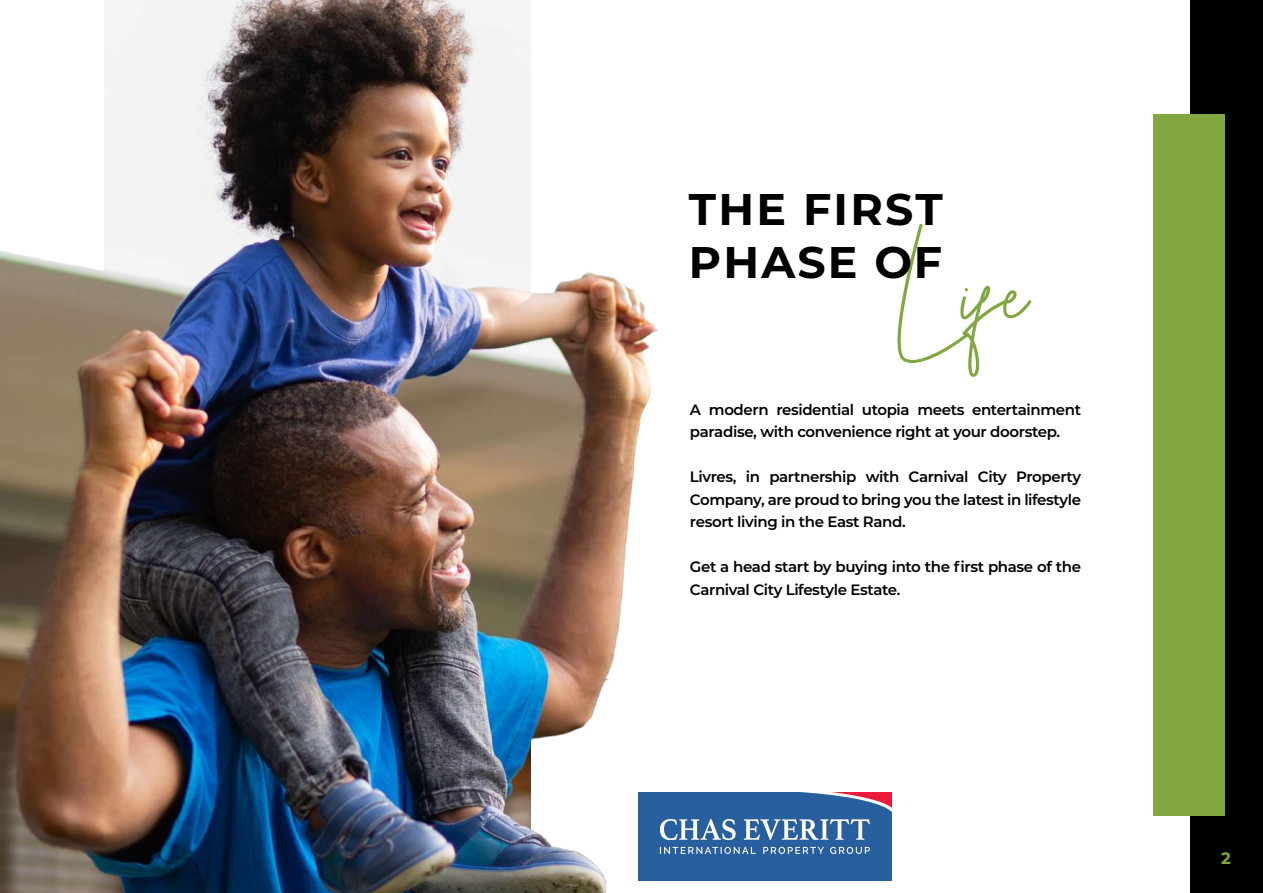
<style>
.page{position:relative;width:1263px;height:893px;background:#fff}
.page>*{position:absolute;margin:0;border:0;box-sizing:border-box;transform-origin:0 0}
.t1{font:161.1px "South Australia";color:#82a740}
.t2{font:700 44.25px/53.1px "Montserrat";letter-spacing:.05em;color:#000}
.t3{font:700 16.5px "Montserrat";color:#82a740}
.t4{font:600 15px/22.5px "Montserrat";letter-spacing:-.025em;color:#000}
</style>
<div class="page">
<img style="left:0;top:50px;width:667px;height:843px">
<img style="left:104px;top:0;width:426px;height:893px">
<div style="left:1190px;top:0;width:73px;height:893px;background:#000"></div>
<div style="left:1153px;top:114px;width:72px;height:702px;background:#82a740"></div>
<img style="left:639px;top:792px;width:252px;height:88px">
<h2 class="t2" style="left:689px;top:181px;width:255px">THE FIRST<br>PHASE OF</h2>
<h1 class="t1" style="left:897px;top:209px;width:133px">Life</h1>
<p class="t4" style="left:690px;top:397px;width:393px">A modern residential utopia meets entertainment paradise, with convenience right at your doorstep.</p>
<p class="t4" style="left:690px;top:465px;width:393px;text-align:justify">Livres, in partnership with Carnival City Property Company, are proud to bring you the latest in lifestyle resort living in the East Rand.</p>
<p class="t4" style="left:690px;top:555px;width:393px">Get a head start by buying into the first phase of the<br>Carnival City Lifestyle Estate.</p>
<p class="t3" style="left:1221px;top:846px;width:11px">2</p>
</div>
